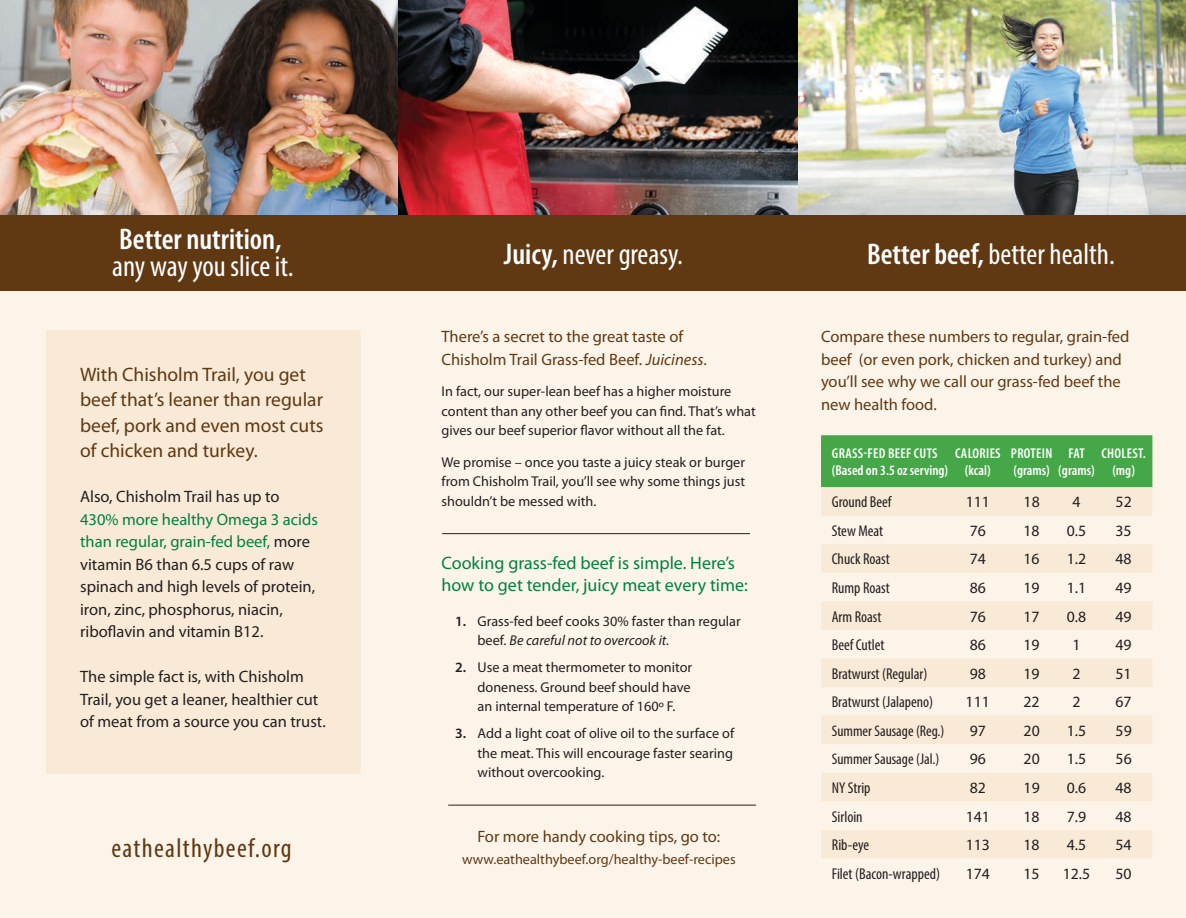
<style>
.page{position:relative;width:1186px;height:918px;background:#fff}
.page>*{position:absolute;margin:0;border:0;box-sizing:border-box;transform-origin:0 0}
.t1{font:condensed 30px "Myriad Pro";color:#fff}
.t2{font:600 condensed 30px "Myriad Pro";color:#fff}
.t3{font:condensed 27px "Myriad Pro";letter-spacing:.05em;color:#603913}
.t4{font:19.5px/25.5px "Myriad Pro";color:#603913}
.t5{font:18px "Myriad Pro";color:#008140}
.t6{font:16.5px/22.5px "Myriad Pro";color:#231f20}
.t7{font:16.5px/22.5px "Myriad Pro";color:#603913}
.t8{font:condensed 15.75px "Myriad Pro";color:#231f20}
.t9{font:15.75px "Myriad Pro";color:#231f20}
.t10{font:condensed 15.3px "Myriad Pro";color:#231f20}
.t11{font:14.25px/19.5px "Myriad Pro";color:#231f20}
.t12{font:600 condensed 14.25px/17.1px "Myriad Pro";letter-spacing:.02em;color:#fff;text-align:center}
.t13{font:14.25px "Myriad Pro";color:#603913}
.t14{font:italic 14.25px "Myriad Pro";color:#231f20}
.t15{font:600 condensed 14.25px "Myriad Pro";color:#fff}
.s1{color:#008140}
.s2{font-weight:600}
.s3{font-style:italic}
.s4{font-style:normal}
</style>
<div class="page">
<img style="left:0;top:0;width:398px;height:216px">
<img style="left:798px;top:0;width:388px;height:216px">
<img style="left:398px;top:0;width:400px;height:216px">
<div style="left:0;top:275px;width:1186px;height:643px;background:#fcf4e9"></div>
<div style="left:0;top:216px;width:1186px;height:75px;background:#603913"></div>
<div style="left:821px;top:435px;width:331px;height:52px;background:#46a748"></div>
<svg style="left:821px;top:487px;width:331px;height:371px;fill:#f8ead7"></svg>
<hr style="left:448px;top:805px;width:308px;height:1px;background:#231f20">
<hr style="left:442px;top:533px;width:308px;height:1px;background:#231f20">
<div style="left:46px;top:330px;width:315px;height:443px;background:#f8ead7"></div>
<p class="t2" style="left:119px;top:220px;width:164px">Better nutrition,</p>
<p class="t1" style="left:112px;top:248px;width:183px">any way you slice it.</p>
<p class="t4" style="left:80px;top:361px;width:227px">With Chisholm Trail, you get</p>
<p class="t4" style="left:80px;top:387px;width:245px">beef that’s leaner than regular beef, pork and even most cuts</p>
<p class="t4" style="left:80px;top:438px;width:179px">of chicken and turkey.</p>
<p class="t6" style="left:80px;top:485px;width:201px">Also, Chisholm Trail has up to</p>
<p class="t6" style="left:80px;top:508px;width:239px"><span class="s1">430% more healthy Omega 3 acids than regular, grain-fed beef,</span> more vitamin B6 than 6.5 cups of raw spinach and high levels of protein, iron, zinc, phosphorus, niacin, riboflavin and vitamin B12.</p>
<p class="t6" style="left:80px;top:665px;width:247px">The simple fact is, with Chisholm<br>Trail, you get a leaner, healthier cut of meat from a source you can trust.</p>
<p class="t3" style="left:111px;top:832px;width:182px">eathealthybeef.org</p>
<p class="t1" style="left:504px;top:236px;width:181px"><span class="s2">Juicy,</span> never greasy.</p>
<p class="t7" style="left:441px;top:325px;width:243px">There’s a secret to the great taste of</p>
<p class="t7" style="left:441px;top:348px;width:267px">Chisholm Trail Grass-fed Beef. <span class="s3">Juiciness</span>.</p>
<p class="t11" style="left:441px;top:382px;width:316px">In fact, our super-lean beef has a higher moisture content than any other beef you can find. That’s what gives our beef superior flavor without all the fat.</p>
<p class="t11" style="left:441px;top:452px;width:305px;text-align:justify">We promise – once you taste a juicy steak or burger from Chisholm Trail, you’ll see why some things just shouldn’t be messed with.</p>
<p class="t5" style="left:441px;top:552px;width:295px">Cooking grass-fed beef is simple. Here’s</p>
<p class="t5" style="left:441px;top:574px;width:308px">how to get tender, juicy meat every time:</p>
<p class="t11" style="left:455px;top:611px;width:287px"><span class="s2">1.</span> Grass-fed beef cooks 30% faster than regular</p>
<p class="t14" style="left:477px;top:632px;width:193px"><span class="s4">beef.</span> Be careful not to overcook it.</p>
<p class="t11" style="left:455px;top:658px;width:239px"><span class="s2">2.</span> Use a meat thermometer to monitor</p>
<p class="t11" style="left:477px;top:677px;width:215px">doneness. Ground beef should have</p>
<p class="t11" style="left:477px;top:697px;width:199px">an internal temperature of 160º F.</p>
<p class="t11" style="left:455px;top:724px;width:281px"><span class="s2">3.</span> Add a light coat of olive oil to the surface of</p>
<p class="t11" style="left:477px;top:743px;width:257px">the meat. This will encourage faster searing</p>
<p class="t11" style="left:477px;top:763px;width:128px">without overcooking.</p>
<p class="t7" style="left:477px;top:825px;width:244px">For more handy cooking tips, go to:</p>
<p class="t13" style="left:462px;top:851px;width:275px">www.eathealthybeef.org/healthy-beef-recipes</p>
<p class="t1" style="left:867px;top:236px;width:249px"><span class="s2">Better beef,</span> better health.</p>
<p class="t7" style="left:821px;top:325px;width:310px">Compare these numbers to regular, grain-fed beef (or even pork, chicken and turkey) and you’ll see why we call our grass-fed beef the new health food.</p>
<p class="t12" style="left:955px;top:445px;width:47px">CALORIES (kcal)</p>
<p class="t12" style="left:1011px;top:445px;width:43px">PROTEIN</p>
<p class="t12" style="left:1101px;top:445px;width:46px">CHOLEST.</p>
<p class="t12" style="left:1112px;top:462px;width:24px">(mg)</p>
<p class="t12" style="left:832px;top:445px;width:107px">GRASS-FED BEEF CUTS</p>
<p class="t15" style="left:832px;top:462px;width:118px">(Based on 3.5 oz serving)</p>
<p class="t12" style="left:1068px;top:445px;width:18px">FAT</p>
<p class="t12" style="left:1058px;top:462px;width:38px">(grams)</p>
<p class="t12" style="left:1013px;top:462px;width:38px">(grams)</p>
<p class="t8" style="left:832px;top:493px;width:61px">Ground Beef</p>
<p class="t9" style="left:966px;top:492px;width:26px">111</p>
<p class="t9" style="left:1023px;top:492px;width:18px">18</p>
<p class="t9" style="left:1072px;top:492px;width:10px">4</p>
<p class="t9" style="left:1115px;top:492px;width:18px">52</p>
<p class="t8" style="left:832px;top:521px;width:53px">Stew Meat</p>
<p class="t9" style="left:970px;top:521px;width:18px">76</p>
<p class="t9" style="left:1023px;top:521px;width:18px">18</p>
<p class="t9" style="left:1067px;top:521px;width:21px">0.5</p>
<p class="t9" style="left:1115px;top:521px;width:18px">35</p>
<p class="t8" style="left:832px;top:550px;width:60px">Chuck Roast</p>
<p class="t9" style="left:970px;top:550px;width:18px">74</p>
<p class="t9" style="left:1023px;top:550px;width:18px">16</p>
<p class="t9" style="left:1067px;top:550px;width:21px">1.2</p>
<p class="t9" style="left:1115px;top:550px;width:18px">48</p>
<p class="t8" style="left:832px;top:578px;width:60px">Rump Roast</p>
<p class="t9" style="left:970px;top:578px;width:18px">86</p>
<p class="t9" style="left:1023px;top:578px;width:18px">19</p>
<p class="t9" style="left:1067px;top:578px;width:21px">1.1</p>
<p class="t9" style="left:1115px;top:578px;width:18px">49</p>
<p class="t8" style="left:832px;top:607px;width:51px">Arm Roast</p>
<p class="t9" style="left:970px;top:607px;width:18px">76</p>
<p class="t9" style="left:1023px;top:607px;width:18px">17</p>
<p class="t9" style="left:1067px;top:607px;width:21px">0.8</p>
<p class="t9" style="left:1115px;top:607px;width:18px">49</p>
<p class="t8" style="left:832px;top:635px;width:54px">Beef Cutlet</p>
<p class="t9" style="left:970px;top:635px;width:18px">86</p>
<p class="t9" style="left:1023px;top:635px;width:18px">19</p>
<p class="t9" style="left:1072px;top:635px;width:10px">1</p>
<p class="t9" style="left:1115px;top:635px;width:18px">49</p>
<p class="t8" style="left:832px;top:664px;width:97px">Bratwurst (Regular)</p>
<p class="t9" style="left:970px;top:664px;width:18px">98</p>
<p class="t9" style="left:1023px;top:664px;width:18px">19</p>
<p class="t9" style="left:1072px;top:664px;width:10px">2</p>
<p class="t9" style="left:1115px;top:664px;width:18px">51</p>
<p class="t8" style="left:832px;top:693px;width:103px">Bratwurst (Jalapeno)</p>
<p class="t9" style="left:966px;top:692px;width:26px">111</p>
<p class="t9" style="left:1023px;top:692px;width:18px">22</p>
<p class="t9" style="left:1072px;top:692px;width:10px">2</p>
<p class="t9" style="left:1115px;top:692px;width:18px">67</p>
<p class="t10" style="left:832px;top:721px;width:114px">Summer Sausage (Reg.)</p>
<p class="t9" style="left:970px;top:721px;width:18px">97</p>
<p class="t9" style="left:1023px;top:721px;width:18px">20</p>
<p class="t9" style="left:1067px;top:721px;width:21px">1.5</p>
<p class="t9" style="left:1115px;top:721px;width:18px">59</p>
<p class="t10" style="left:832px;top:750px;width:109px">Summer Sausage (Jal.)</p>
<p class="t9" style="left:970px;top:749px;width:18px">96</p>
<p class="t9" style="left:1023px;top:749px;width:18px">20</p>
<p class="t9" style="left:1067px;top:749px;width:21px">1.5</p>
<p class="t9" style="left:1115px;top:749px;width:18px">56</p>
<p class="t8" style="left:832px;top:778px;width:40px">NY Strip</p>
<p class="t9" style="left:970px;top:778px;width:18px">82</p>
<p class="t9" style="left:1023px;top:778px;width:18px">19</p>
<p class="t9" style="left:1067px;top:778px;width:21px">0.6</p>
<p class="t9" style="left:1115px;top:778px;width:18px">48</p>
<p class="t8" style="left:832px;top:807px;width:32px">Sirloin</p>
<p class="t9" style="left:966px;top:807px;width:26px">141</p>
<p class="t9" style="left:1023px;top:807px;width:18px">18</p>
<p class="t9" style="left:1067px;top:807px;width:21px">7.9</p>
<p class="t9" style="left:1115px;top:807px;width:18px">48</p>
<p class="t8" style="left:832px;top:835px;width:39px">Rib-eye</p>
<p class="t9" style="left:966px;top:835px;width:26px">113</p>
<p class="t9" style="left:1023px;top:835px;width:18px">18</p>
<p class="t9" style="left:1067px;top:835px;width:21px">4.5</p>
<p class="t9" style="left:1115px;top:835px;width:18px">54</p>
<p class="t8" style="left:832px;top:864px;width:110px">Filet (Bacon-wrapped)</p>
<p class="t9" style="left:966px;top:864px;width:26px">174</p>
<p class="t9" style="left:1023px;top:864px;width:18px">15</p>
<p class="t9" style="left:1063px;top:864px;width:29px">12.5</p>
<p class="t9" style="left:1115px;top:864px;width:18px">50</p>
</div>
